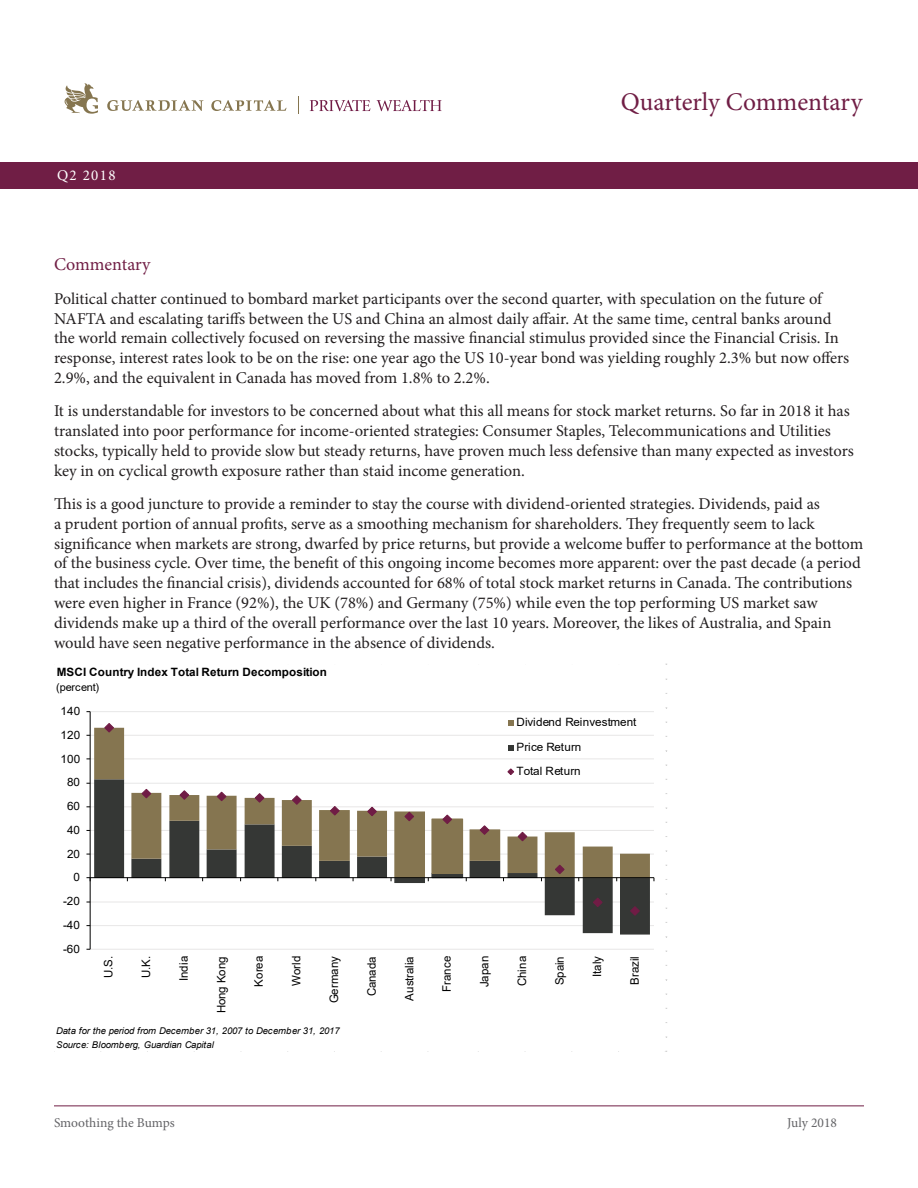
<style>
.page{position:relative;width:918px;height:1188px;background:#fff}
.page>*{position:absolute;margin:0;border:0;box-sizing:border-box;transform-origin:0 0}
.t1{font:25.5px "Minion Pro";color:#701e45}
.No_Spacing{font:18px "Minion Pro";color:#701e45}
.No_Spacing-2{font:16.5px/19.8px "Minion Pro";letter-spacing:-.005em;color:#231f20}
.t2{font:15px "Minion Pro";letter-spacing:.09em;color:#fff}
.t3{font:13.5px "Minion Pro";color:#636366}
.t4{font:11.7px "Arial";letter-spacing:.005em;color:#000}
.t5{font:11.4px/24.3px "Arial";letter-spacing:.005em;color:#000}
.t6{font:700 11.4px "Arial";letter-spacing:.01em;color:#000}
.t7{font:10.8px "Arial";letter-spacing:-.025em;color:#000}
.t8{font:italic 9.3px/14.2px "Arial";letter-spacing:-.02em;color:#000}
</style>
<div class="page">
<div style="left:0;top:162px;width:918px;height:27px;background:#701e45"></div>
<svg style="left:64px;top:83px;width:34px;height:31px"></svg>
<svg style="left:107px;top:100px;width:96px;height:11px"></svg>
<svg style="left:211px;top:100px;width:76px;height:11px"></svg>
<svg style="left:310px;top:100px;width:60px;height:11px"></svg>
<svg style="left:377px;top:100px;width:65px;height:11px"></svg>
<hr style="left:54px;top:1106px;width:810px;height:1px;background:#701e45">
<hr style="left:90px;top:949px;width:564px;height:1px;background:#e7e6e6">
<hr style="left:90px;top:925px;width:564px;height:1px;background:#e7e6e6">
<hr style="left:90px;top:902px;width:564px;height:1px;background:#e7e6e6">
<hr style="left:90px;top:854px;width:564px;height:1px;background:#e7e6e6">
<hr style="left:90px;top:830px;width:564px;height:1px;background:#e7e6e6">
<hr style="left:90px;top:806px;width:564px;height:1px;background:#e7e6e6">
<hr style="left:90px;top:783px;width:564px;height:1px;background:#e7e6e6">
<hr style="left:90px;top:759px;width:564px;height:1px;background:#e7e6e6">
<hr style="left:90px;top:735px;width:564px;height:1px;background:#e7e6e6">
<hr style="left:90px;top:711px;width:564px;height:1px;background:#e7e6e6">
<svg style="left:94px;top:878px;width:556px;height:57px"></svg>
<svg style="left:94px;top:728px;width:556px;height:149px"></svg>
<hr style="left:90px;top:712px;width:1px;height:237px;background:#000">
<hr style="left:90px;top:877px;width:564px;height:1px;background:#000">
<svg style="left:86px;top:877px;width:5px;height:4px"></svg>
<svg style="left:104px;top:723px;width:11px;height:10px"></svg>
<svg style="left:141px;top:788px;width:11px;height:11px"></svg>
<svg style="left:179px;top:790px;width:11px;height:10px"></svg>
<svg style="left:216px;top:791px;width:11px;height:11px"></svg>
<svg style="left:254px;top:793px;width:11px;height:10px"></svg>
<svg style="left:291px;top:795px;width:11px;height:10px"></svg>
<svg style="left:329px;top:805px;width:11px;height:11px"></svg>
<svg style="left:367px;top:806px;width:10px;height:11px"></svg>
<svg style="left:404px;top:811px;width:11px;height:11px"></svg>
<svg style="left:442px;top:814px;width:11px;height:11px"></svg>
<svg style="left:479px;top:825px;width:11px;height:10px"></svg>
<svg style="left:517px;top:831px;width:11px;height:11px"></svg>
<svg style="left:554px;top:864px;width:11px;height:11px"></svg>
<svg style="left:592px;top:897px;width:11px;height:11px"></svg>
<svg style="left:630px;top:906px;width:10px;height:10px"></svg>
<svg style="left:508px;top:721px;width:6px;height:5px"></svg>
<svg style="left:508px;top:745px;width:6px;height:6px"></svg>
<svg style="left:507px;top:768px;width:8px;height:8px"></svg>
<p class="t2" style="left:57px;top:165px;width:60px">Q2 2018</p>
<h1 class="t1" style="left:621px;top:85px;width:243px">Quarterly Commentary</h1>
<p class="No_Spacing" style="left:54px;top:253px;width:98px">Commentary</p>
<p class="No_Spacing-2" style="left:54px;top:289px;width:797px">Political chatter continued to bombard market participants over the second quarter, with speculation on the future of NAFTA and escalating tariffs between the US and China an almost daily affair. At the same time, central banks around the world remain collectively focused on reversing the massive financial stimulus provided since the Financial Crisis. In response, interest rates look to be on the rise: one year ago the US 10-year bond was yielding roughly 2.3% but now offers 2.9%, and the equivalent in Canada has moved from 1.8% to 2.2%.</p>
<p class="No_Spacing-2" style="left:54px;top:401px;width:801px">It is understandable for investors to be concerned about what this all means for stock market returns. So far in 2018 it has translated into poor performance for income-oriented strategies: Consumer Staples, Telecommunications and Utilities stocks, typically held to provide slow but steady returns, have proven much less defensive than many expected as investors key in on cyclical growth exposure rather than staid income generation.</p>
<p class="No_Spacing-2" style="left:54px;top:494px;width:811px">This is a good juncture to provide a reminder to stay the course with dividend-oriented strategies. Dividends, paid as<br>a prudent portion of annual profits, serve as a smoothing mechanism for shareholders. They frequently seem to lack significance when markets are strong, dwarfed by price returns, but provide a welcome buffer to performance at the bottom of the business cycle. Over time, the benefit of this ongoing income becomes more apparent: over the past decade (a period that includes the financial crisis), dividends accounted for 68% of total stock market returns in Canada. The contributions were even higher in France (92%), the UK (78%) and Germany (75%) while even the top performing US market saw dividends make up a third of the overall performance over the last 10 years. Moreover, the likes of Australia, and Spain would have seen negative performance in the absence of dividends.</p>
<p class="t6" style="left:57px;top:664px;width:272px">MSCI Country Index Total Return Decomposition</p>
<p class="t7" style="left:56px;top:679px;width:45px">(percent)</p>
<p class="t5" style="left:61px;top:699px;width:21px">140</p>
<p class="t5" style="left:61px;top:723px;width:21px">120</p>
<p class="t5" style="left:61px;top:746px;width:21px">100</p>
<p class="t5" style="left:67px;top:770px;width:15px">80</p>
<p class="t5" style="left:67px;top:794px;width:15px">60</p>
<p class="t5" style="left:67px;top:818px;width:15px">40</p>
<p class="t5" style="left:67px;top:841px;width:15px">20</p>
<p class="t5" style="left:74px;top:865px;width:8px">0</p>
<p class="t5" style="left:63px;top:889px;width:18px">-20</p>
<p class="t5" style="left:63px;top:913px;width:18px">-40</p>
<p class="t5" style="left:63px;top:936px;width:18px">-60</p>
<p class="t5" style="left:516px;top:710px;width:122px">Dividend Reinvestment<br>Price Return<br>Total Return</p>
<p class="t4" style="left:100px;top:978px;width:24px;rotate:-90deg">U.S.</p>
<p class="t4" style="left:138px;top:978px;width:24px;rotate:-90deg">U.K.</p>
<p class="t4" style="left:176px;top:981px;width:26px;rotate:-90deg">India</p>
<p class="t4" style="left:213px;top:1013px;width:59px;rotate:-90deg">Hong Kong</p>
<p class="t4" style="left:251px;top:987px;width:32px;rotate:-90deg">Korea</p>
<p class="t4" style="left:288px;top:986px;width:31px;rotate:-90deg">World</p>
<p class="t4" style="left:326px;top:1003px;width:49px;rotate:-90deg">Germany</p>
<p class="t4" style="left:364px;top:996px;width:41px;rotate:-90deg">Canada</p>
<p class="t4" style="left:401px;top:1001px;width:46px;rotate:-90deg">Australia</p>
<p class="t4" style="left:439px;top:992px;width:37px;rotate:-90deg">France</p>
<p class="t4" style="left:476px;top:987px;width:33px;rotate:-90deg">Japan</p>
<p class="t4" style="left:514px;top:986px;width:31px;rotate:-90deg">China</p>
<p class="t4" style="left:552px;top:985px;width:31px;rotate:-90deg">Spain</p>
<p class="t4" style="left:589px;top:977px;width:22px;rotate:-90deg">Italy</p>
<p class="t4" style="left:627px;top:985px;width:30px;rotate:-90deg">Brazil</p>
<p class="t8" style="left:56px;top:1024px;width:285px">Data for the period from December 31, 2007 to December 31, 2017<br>Source: Bloomberg, Guardian Capital</p>
<p class="t3" style="left:54px;top:1114px;width:122px">Smoothing the Bumps</p>
<p class="t3" style="left:787px;top:1114px;width:51px">July 2018</p>
</div>
